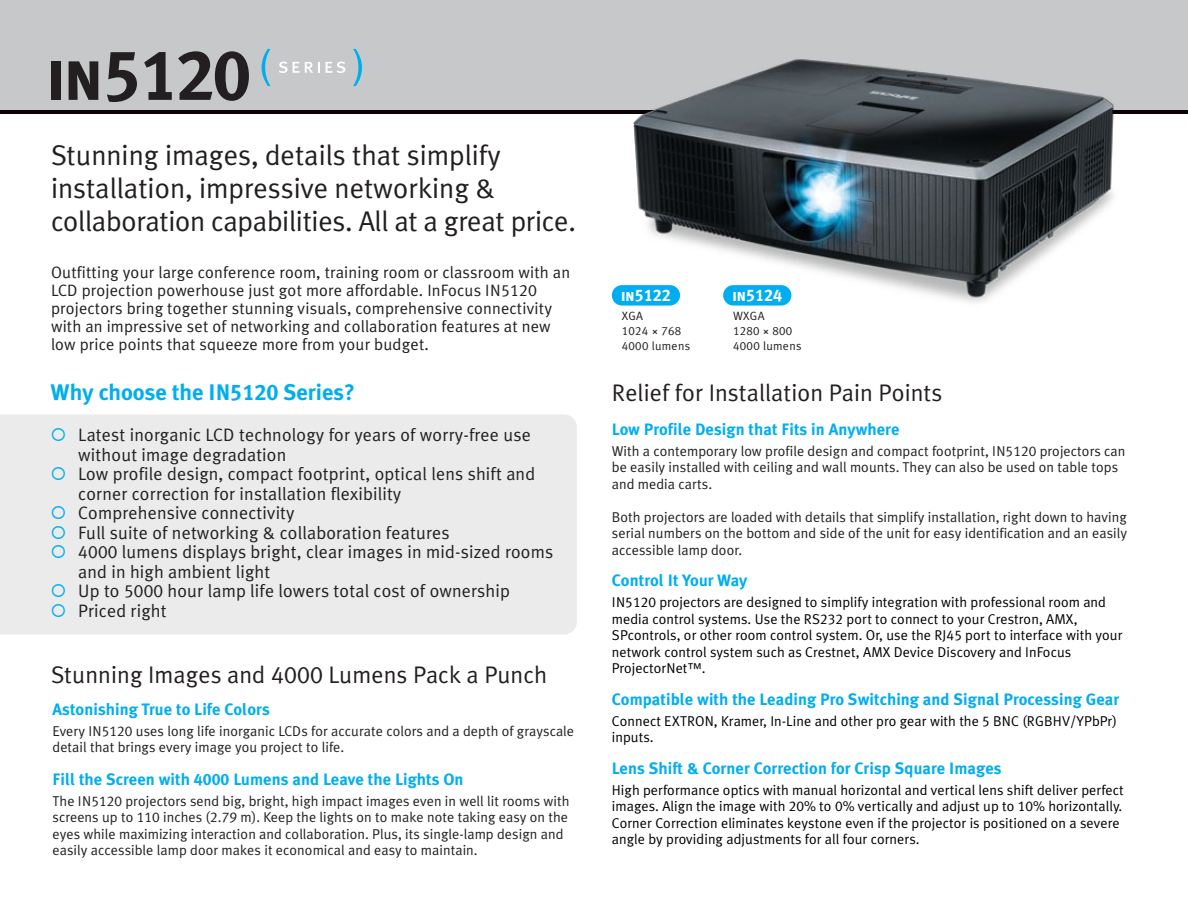
<style>
.page{position:relative;width:1188px;height:918px;background:#fff}
.page>*{position:absolute;margin:0;border:0;box-sizing:border-box;transform-origin:0 0}
.t1{font:71.7px "Meta Plus Bold Caps";letter-spacing:-.025em;color:#231f20}
.t2{font:28.5px/33px "Meta Plus Normal";color:#231f20}
.t3{font:24px "Meta Plus Normal";letter-spacing:.005em;color:#231f20}
.t4{font:700 22.5px "Meta Plus";color:#00aeef}
.t5{font:18px/19.5px "Meta Plus Normal";letter-spacing:.01em;color:#231f20}
.t6{font:16.8px "Meta Plus Bold Caps";color:#fff}
.t7{font:16.5px/18px "Meta Plus Normal";letter-spacing:.01em;color:#231f20}
.t8{font:700 16.5px "Meta Plus";letter-spacing:.005em;color:#00aeef}
.t9{font:14.25px/16.5px "Meta Plus Normal";letter-spacing:.005em;color:#231f20}
.t10{font:14.25px/16.5px "Meta Plus Normal";letter-spacing:.005em;color:#000}
.t11{font:12px/15px "Meta Plus Normal Caps";letter-spacing:.025em;color:#231f20}
.t12{font:12px "Meta Plus Normal";letter-spacing:.025em;color:#231f20}
.s1{font-family:"Meta Plus Normal Caps"}
.s2{font-family:"Meta Plus Bold Caps";font-weight:400}
.s3{color:#00aeef}
.s4{font-family:"Meta Cond Book LF"}
</style>
<div class="page">
<div style="left:0;top:414px;width:577px;height:220px;background:#ebebec"></div>
<div style="left:0;top:0;width:1188px;height:111px;background:#c7c8ca"></div>
<hr style="left:0;top:111px;width:1188px;height:3px;background:#0a0204">
<svg style="left:262px;top:49px;width:8px;height:37px"></svg>
<svg style="left:279px;top:62px;width:41px;height:11px"></svg>
<svg style="left:326px;top:62px;width:19px;height:11px"></svg>
<svg style="left:353px;top:49px;width:9px;height:37px"></svg>
<img style="left:606px;top:59px;width:538px;height:247px">
<h1 class="t1" style="left:45px;top:34px;width:208px">in5120</h1>
<h2 class="t2" style="left:51px;top:138px;width:526px">Stunning images, details that simplify installation, impressive networking &amp; collaboration capabilities. All at a great price.</h2>
<p class="t7" style="left:51px;top:263px;width:521px">Outfitting your large conference room, training room or classroom with an LCD projection powerhouse just got more affordable. InFocus IN<span class="s1">5120 </span>projectors bring together stunning visuals, comprehensive connectivity with an impressive set of networking and collaboration features at new low price points that squeeze more from your budget.</p>
<h3 class="t4" style="left:51px;top:379px;width:306px">Why choose the IN<span class="s2">5120</span> Series?</h3>
<p class="t5" style="left:78px;top:425px;width:454px;text-indent:-28px"><span class="s3">○</span> Latest inorganic LCD technology for years of worry-free use without image degradation</p>
<p class="t5" style="left:78px;top:464px;width:458px;text-indent:-28px"><span class="s3">○</span> Low profile design, compact footprint, optical lens shift and corner correction for installation flexibility</p>
<p class="t5" style="left:51px;top:503px;width:246px"><span class="s3">○</span> Comprehensive connectivity</p>
<p class="t5" style="left:51px;top:523px;width:400px"><span class="s3">○</span> Full suite of networking &amp; collaboration features</p>
<p class="t5" style="left:78px;top:542px;width:477px;text-indent:-28px"><span class="s3">○</span> <span class="s1">4000</span> lumens displays bright, clear images in mid-sized rooms and in high ambient light</p>
<p class="t5" style="left:51px;top:581px;width:461px"><span class="s3">○</span> Up to <span class="s1">5000</span> hour lamp life lowers total cost of ownership</p>
<p class="t5" style="left:51px;top:601px;width:117px"><span class="s3">○</span> Priced right</p>
<h3 class="t3" style="left:51px;top:661px;width:498px">Stunning Images and <span class="s1">4000</span> Lumens Pack a Punch</h3>
<p class="t8" style="left:52px;top:700px;width:219px">Astonishing True to Life Colors</p>
<p class="t9" style="left:52px;top:722px;width:523px">Every IN<span class="s1">5120</span> uses long life inorganic LCDs for accurate colors and a depth of grayscale detail that brings every image you project to life.</p>
<p class="t8" style="left:52px;top:769px;width:412px">Fill the Screen with <span class="s2">4000</span> Lumens and Leave the Lights On</p>
<p class="t9" style="left:52px;top:792px;width:519px">The IN<span class="s1">5120</span> projectors send big, bright, high impact images even in well lit rooms with screens up to <span class="s1">110</span> inches (<span class="s1">2.79</span> m). Keep the lights on to make note taking easy on the eyes while maximizing interaction and collaboration. Plus, its single-lamp design and easily accessible lamp door makes it economical and easy to maintain.</p>
<p class="t6" style="left:621px;top:285px;width:52px">in5122</p>
<p class="t11" style="left:622px;top:308px;width:61px">XGA<br>1024 <span class="s4">×</span> 768</p>
<p class="t12" style="left:622px;top:339px;width:70px"><span class="s1">4000</span> lumens</p>
<p class="t6" style="left:732px;top:285px;width:52px">in5124</p>
<p class="t11" style="left:733px;top:308px;width:61px">WXGA<br>1280 <span class="s4">×</span> 800</p>
<p class="t12" style="left:733px;top:339px;width:70px"><span class="s1">4000</span> lumens</p>
<h3 class="t3" style="left:612px;top:379px;width:332px">Relief for Installation Pain Points</h3>
<p class="t8" style="left:612px;top:419px;width:289px">Low Profile Design that Fits in Anywhere</p>
<p class="t9" style="left:612px;top:442px;width:515px">With a contemporary low profile design and compact footprint, IN<span class="s1">5120</span> projectors can be easily installed with ceiling and wall mounts. They can also be used on table tops and media carts.</p>
<p class="t9" style="left:612px;top:508px;width:517px;text-align:justify">Both projectors are loaded with details that simplify installation, right down to having serial numbers on the bottom and side of the unit for easy identification and an easily accessible lamp door.</p>
<p class="t8" style="left:612px;top:571px;width:137px">Control It Your Way</p>
<p class="t10" style="left:612px;top:594px;width:512px">IN<span class="s1">5120</span> projectors are designed to simplify integration with professional room and media control systems. Use the RS<span class="s1">232</span> port to connect to your Crestron, AMX, SPcontrols, or other room control system. Or, use the RJ<span class="s1">45</span> port to interface with your network control system such as Crestnet, AMX Device Discovery and InFocus ProjectorNet™.</p>
<p class="t8" style="left:612px;top:689px;width:509px">Compatible with the Leading Pro Switching and Signal Processing Gear</p>
<p class="t10" style="left:612px;top:712px;width:507px">Connect EXTRON, Kramer, In-Line and other pro gear with the <span class="s1">5</span> BNC (RGBHV/YPbPr) inputs.</p>
<p class="t8" style="left:612px;top:758px;width:391px">Lens Shift &amp; Corner Correction for Crisp Square Images</p>
<p class="t10" style="left:612px;top:781px;width:514px">High performance optics with manual horizontal and vertical lens shift deliver perfect images. Align the image with <span class="s1">20</span>% to <span class="s1">0%</span> vertically and adjust up to <span class="s1">10</span>% horizontally.<br>Corner Correction eliminates keystone even if the projector is positioned on a severe angle by providing adjustments for all four corners.</p>
</div>
